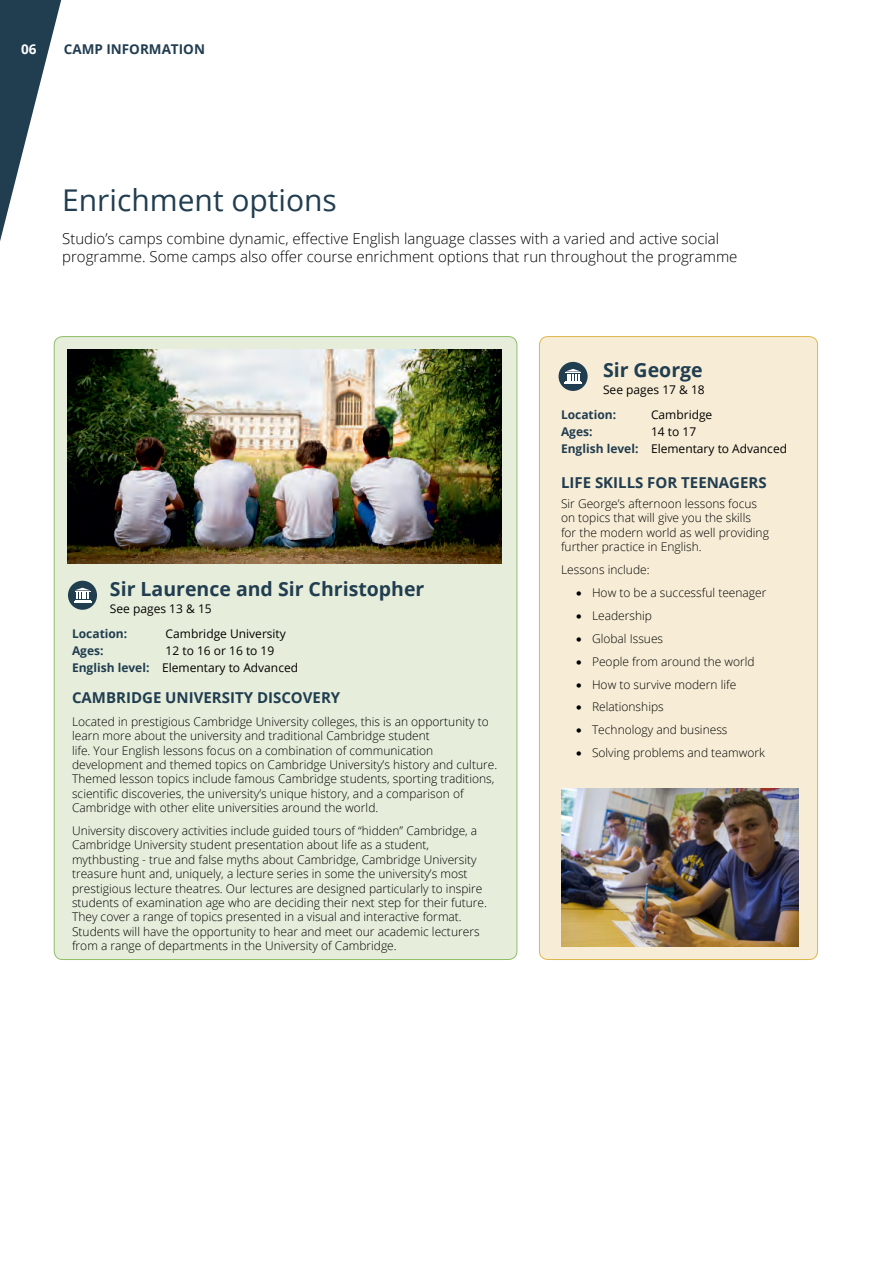
<style>
.page{position:relative;width:893px;height:1263px;background:#fff}
.page>*{position:absolute;margin:0;border:0;box-sizing:border-box;transform-origin:0 0}
.t1{font:30px "Open Sans";color:#213d50}
.t2{font:700 19.5px "Open Sans";color:#213d50}
.t3{font:300 15px/18px "Open Sans";color:#000}
.t4{font:700 15px "Open Sans";color:#213d50}
.t5{font:700 13.5px "Open Sans";color:#213d50}
.t6{font:700 13.5px "Open Sans";color:#fff}
.t7{font:300 12px/14.4px "Open Sans";color:#000}
.t8{font:12px/16.8px "Open Sans";color:#000;text-align:center}
.t9{font:700 12px "Open Sans";color:#213d50}
.s1{font-weight:700;color:#213d50}
</style>
<div class="page">
<div style="left:54px;top:337px;width:463px;height:622px;background:#e6eedb;border-radius:9px"></div>
<img style="left:68px;top:350px;width:434px;height:214px">
<div style="left:539px;top:337px;width:279px;height:622px;background:#f7edd6;border-radius:9px"></div>
<div style="left:539px;top:336px;width:279px;height:624px;border:1px solid #dfb64e;border-radius:9px"></div>
<div style="left:559px;top:362px;width:29px;height:29px;background:#213d50;border-radius:50%"></div>
<svg style="left:564px;top:369px;width:18px;height:15px"></svg>
<div style="left:68px;top:581px;width:29px;height:29px;background:#213d50;border-radius:50%"></div>
<svg style="left:74px;top:588px;width:17px;height:15px"></svg>
<svg style="left:0;top:0;width:61px;height:241px"></svg>
<img style="left:561px;top:789px;width:238px;height:158px">
<p class="t6" style="left:21px;top:39px;width:17px">06</p>
<p class="t5" style="left:64px;top:39px;width:143px">CAMP INFORMATION</p>
<h1 class="t1" style="left:62px;top:180px;width:276px">Enrichment options</h1>
<p class="t3" style="left:62px;top:229px;width:677px">Studio’s camps combine dynamic, effective English language classes with a varied and active social programme. Some camps also offer course enrichment options that run throughout the programme</p>
<h2 class="t2" style="left:110px;top:575px;width:316px">Sir Laurence and Sir Christopher</h2>
<p class="t8" style="left:110px;top:600px;width:103px">See pages 13 &amp; 15</p>
<p class="t9" style="left:72px;top:626px;width:57px">Location:</p>
<p class="t8" style="left:166px;top:625px;width:122px">Cambridge University</p>
<p class="t9" style="left:72px;top:642px;width:33px">Ages:</p>
<p class="t8" style="left:72px;top:642px;width:228px;text-align:left;text-indent:94px">12 to 16 or 16 to 19<br><span class="s1">English level:</span> Elementary to Advanced</p>
<p class="t4" style="left:72px;top:687px;width:270px">CAMBRIDGE UNIVERSITY DISCOVERY</p>
<p class="t7" style="left:72px;top:714px;width:427px">Located in prestigious Cambridge University colleges, this is an opportunity to learn more about the university and traditional Cambridge student<br>life. Your English lessons focus on a combination of communication development and themed topics on Cambridge University’s history and culture.<br>Themed lesson topics include famous Cambridge students, sporting traditions, scientific discoveries, the university’s unique history, and a comparison of Cambridge with other elite universities around the world.</p>
<p class="t7" style="left:72px;top:823px;width:417px">University discovery activities include guided tours of “hidden” Cambridge, a Cambridge University student presentation about life as a student, mythbusting - true and false myths about Cambridge, Cambridge University treasure hunt and, uniquely, a lecture series in some the university’s most prestigious lecture theatres. Our lectures are designed particularly to inspire students of examination age who are deciding their next step for their future.<br>They cover a range of topics presented in a visual and interactive format.<br>Students will have the opportunity to hear and meet our academic lecturers from a range of departments in the University of Cambridge.</p>
<h2 class="t2" style="left:603px;top:356px;width:101px">Sir George</h2>
<p class="t8" style="left:603px;top:381px;width:103px">See pages 17 &amp; 18</p>
<p class="t9" style="left:561px;top:407px;width:57px">Location:</p>
<p class="t8" style="left:651px;top:406px;width:63px">Cambridge</p>
<p class="t9" style="left:561px;top:423px;width:33px">Ages:</p>
<p class="t8" style="left:561px;top:423px;width:228px">14 to 17<br><span class="s1">English level:</span> Elementary to Advanced</p>
<p class="t4" style="left:561px;top:472px;width:207px">LIFE SKILLS FOR TEENAGERS</p>
<p class="t7" style="left:561px;top:496px;width:209px">Sir George’s afternoon lessons focus on topics that will give you the skills for the modern world as well providing further practice in English.</p>
<p class="t7" style="left:561px;top:562px;width:90px">Lessons include:</p>
<p class="t7" style="left:576px;top:585px;width:192px">• How to be a successful teenager</p>
<p class="t7" style="left:576px;top:608px;width:78px">• Leadership</p>
<p class="t7" style="left:576px;top:631px;width:89px">• Global Issues</p>
<p class="t7" style="left:576px;top:654px;width:180px">• People from around the world</p>
<p class="t7" style="left:576px;top:677px;width:162px">• How to survive modern life</p>
<p class="t7" style="left:576px;top:700px;width:89px">• Relationships</p>
<p class="t7" style="left:576px;top:722px;width:153px">• Technology and business</p>
<p class="t7" style="left:576px;top:745px;width:191px">• Solving problems and teamwork</p>
</div>
